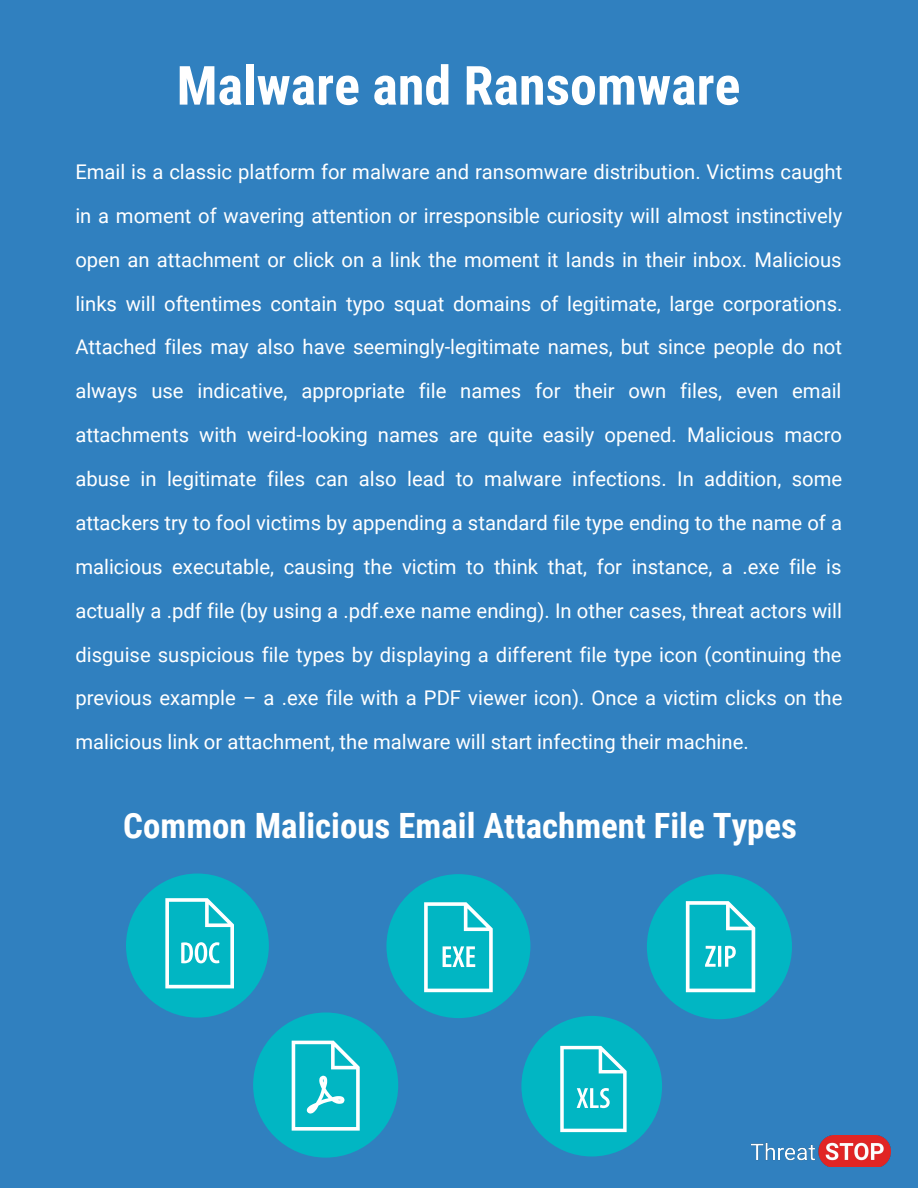
<style>
.page{position:relative;width:918px;height:1188px;background:#3080bf}
.page>*{position:absolute;margin:0;border:0;box-sizing:border-box;transform-origin:0 0}
.t1{font:700 54px "Roboto Condensed";color:#fff}
.t2{font:700 34.8px "Roboto Condensed";color:#fff}
.t3{font:20.25px/43.8px "Roboto";color:#fff;text-align:justify}
</style>
<div class="page">
<div style="left:253px;top:1012px;width:145px;height:146px;background:#01b6c3;border-radius:50%"></div>
<svg style="left:292px;top:1041px;width:68px;height:90px"></svg>
<div style="left:647px;top:874px;width:145px;height:145px;background:#01b6c3;border-radius:50%"></div>
<div style="left:126px;top:874px;width:143px;height:144px;background:#01b6c3;border-radius:50%"></div>
<div style="left:386px;top:874px;width:144px;height:144px;background:#01b6c3;border-radius:50%"></div>
<img style="left:752px;top:1135px;width:139px;height:32px">
<svg style="left:424px;top:902px;width:69px;height:90px"></svg>
<svg style="left:165px;top:898px;width:69px;height:90px"></svg>
<svg style="left:686px;top:901px;width:69px;height:91px"></svg>
<div style="left:521px;top:1016px;width:141px;height:140px;background:#01b6c3;border-radius:50%"></div>
<svg style="left:560px;top:1046px;width:67px;height:86px"></svg>
<h1 class="t1" style="left:177px;top:48px;width:565px">Malware and Ransomware</h1>
<p class="t3" style="left:75px;top:149px;width:769px">Email is a classic platform for malware and ransomware distribution. Victims caught in a moment of wavering attention or irresponsible curiosity will almost instinctively open an attachment or click on a link the moment it lands in their inbox. Malicious links will oftentimes contain typo squat domains of legitimate, large corporations.<br>Attached files may also have seemingly-legitimate names, but since people do not always use indicative, appropriate file names for their own files, even email attachments with weird-looking names are quite easily opened. Malicious macro abuse in legitimate files can also lead to malware infections. In addition, some attackers try to fool victims by appending a standard file type ending to the name of a malicious executable, causing the victim to think that, for instance, a .exe file is actually a .pdf file (by using a .pdf.exe name ending). In other cases, threat actors will disguise suspicious file types by displaying a different file type icon (continuing the previous example – a .exe file with a PDF viewer icon). Once a victim clicks on the malicious link or attachment, the malware will start infecting their machine.</p>
<h2 class="t2" style="left:123px;top:801px;width:675px">Common Malicious Email Attachment File Types</h2>
</div>
